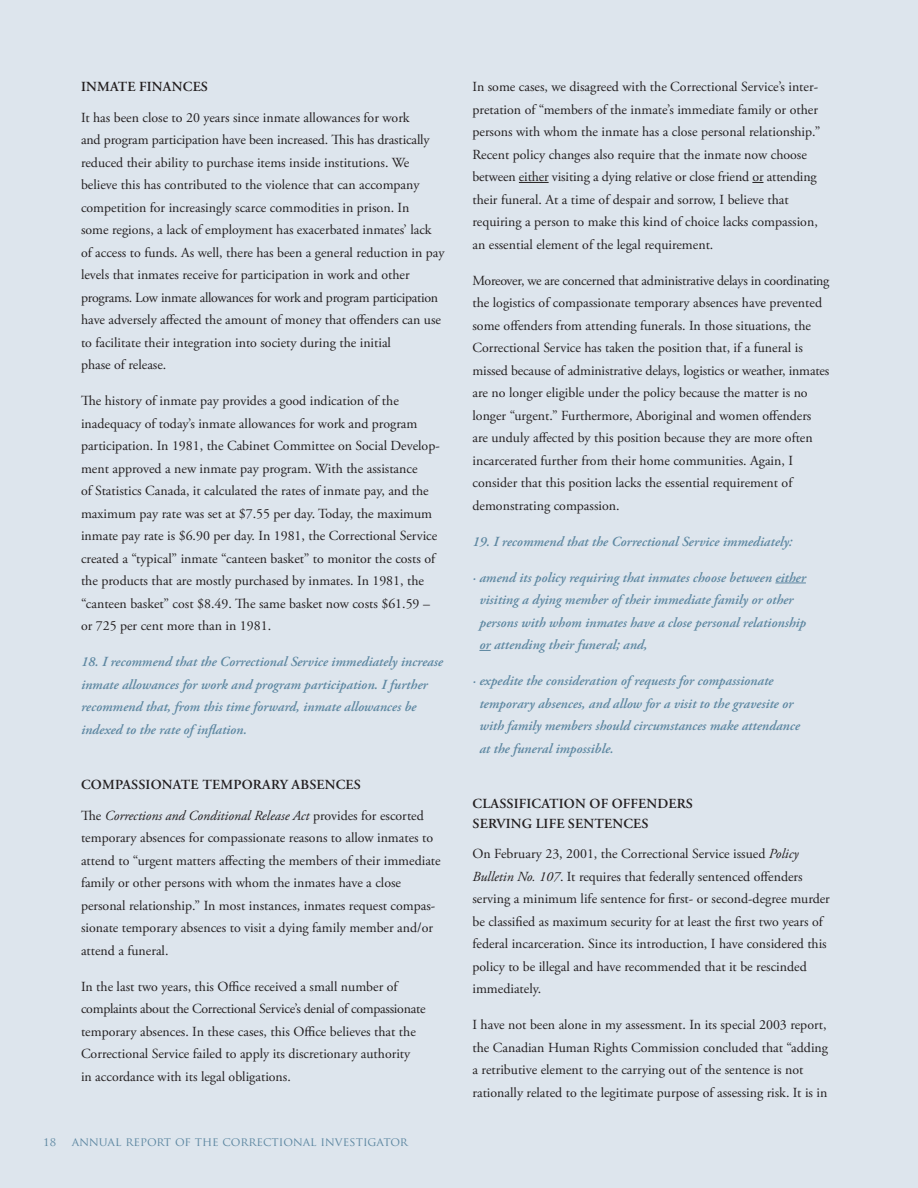
<style>
.page{position:relative;width:918px;height:1188px;background:#dde5ed}
.page>*{position:absolute;margin:0;border:0;box-sizing:border-box;transform-origin:0 0}
.t1{font:13.8px/22.5px "Adobe Garamond Pro";color:#231f20}
.t2{font:italic 600 13.8px/22.5px "Adobe Garamond Pro";color:#5d87a1}
.t3{font:600 13.8px/19.5px "Adobe Garamond Pro";letter-spacing:.015em;color:#231f20}
.t4{font:12px "Trajan Pro";color:#5d87a1}
.s1{font-style:italic}
</style>
<div class="page">
<hr style="left:519px;top:182px;width:30px;height:1px;background:#231f20">
<hr style="left:775px;top:583px;width:31px;height:1px;background:#5d87a1">
<svg style="left:479px;top:650px;width:12px;height:1px"></svg>
<p class="t3" style="left:81px;top:77px;width:128px">INMATE FINANCES</p>
<p class="t1" style="left:81px;top:107px;width:365px">It has been close to 20 years since inmate allowances for work<br>and program participation have been increased. This has drastically reduced their ability to purchase items inside institutions. We believe this has contributed to the violence that can accompany competition for increasingly scarce commodities in prison. In<br>some regions, a lack of employment has exacerbated inmates’ lack of access to funds. As well, there has been a general reduction in pay levels that inmates receive for participation in work and other programs. Low inmate allowances for work and program participation have adversely affected the amount of money that offenders can use to facilitate their integration into society during the initial<br>phase of release.</p>
<p class="t1" style="left:81px;top:390px;width:360px">The history of inmate pay provides a good indication of the inadequacy of today’s inmate allowances for work and program participation. In 1981, the Cabinet Committee on Social Develop&shy;ment approved a new inmate pay program. With the assistance<br>of Statistics Canada, it calculated the rates of inmate pay, and the maximum pay rate was set at $7.55 per day. Today, the maximum inmate pay rate is $6.90 per day. In 1981, the Correctional Service created a “typical” inmate “canteen basket” to monitor the costs of the products that are mostly purchased by inmates. In 1981, the “canteen basket” cost $8.49. The same basket now costs $61.59 – or 725 per cent more than in 1981.</p>
<p class="t2" style="left:81px;top:651px;width:363px">18. I recommend that the Correctional Service immediately increase inmate allowances for work and program participation. I further recommend that, from this time forward, inmate allowances be indexed to the rate of inflation.</p>
<p class="t3" style="left:81px;top:775px;width:281px">COMPASSIONATE TEMP ORARY AB SENCES</p>
<p class="t1" style="left:81px;top:805px;width:361px">The <span class="s1">Corrections and Conditional Release Act</span> provides for escorted temporary absences for compassionate reasons to allow inmates to attend to “urgent matters affecting the members of their immediate family or other persons with whom the inmates have a close personal relationship.” In most instances, inmates request compas&shy;sionate temporary absences to visit a dying family member and/or attend a funeral.</p>
<p class="t1" style="left:81px;top:976px;width:346px">In the last two years, this Office received a small number of complaints about the Correctional Service’s denial of compassionate temporary absences. In these cases, this Office believes that the Correctional Service failed to apply its discretionary authority<br>in accordance with its legal obligations.</p>
<p class="t4" style="left:43px;top:1134px;width:14px">18</p>
<p class="t4" style="left:72px;top:1134px;width:338px">ANNUAL REPORT OF THE CORRECTIONAL INVESTIGATOR</p>
<p class="t1" style="left:472px;top:76px;width:349px">In some cases, we disagreed with the Correctional Service’s inter&shy;pretation of “members of the inmate’s immediate family or other persons with whom the inmate has a close personal relationship.” Recent policy changes also require that the inmate now choose between either visiting a dying relative or close friend or attending their funeral. At a time of despair and sorrow, I believe that requiring a person to make this kind of choice lacks compassion, an essential element of the legal requirement.</p>
<p class="t1" style="left:472px;top:269px;width:359px">Moreover, we are concerned that administrative delays in coordinating the logistics of compassionate temporary absences have prevented some offenders from attending funerals. In those situations, the Correctional Service has taken the position that, if a funeral is missed because of administrative delays, logistics or weather, inmates are no longer eligible under the policy because the matter is no longer “urgent.” Furthermore, Aboriginal and women offenders are unduly affected by this position because they are more often incarcerated further from their home communities. Again, I consider that this position lacks the essential requirement of demonstrating compassion.</p>
<p class="t2" style="left:472px;top:530px;width:321px">19. I recommend that the Correctional Service immediately:</p>
<p class="t2" style="left:479px;top:566px;width:328px;text-indent:-7px">· amend its policy requiring that inmates choose between either visiting a dying member of their immediate family or other persons with whom inmates have a close personal relationship or attending their funeral; and,</p>
<p class="t2" style="left:479px;top:670px;width:322px;text-indent:-7px">· expedite the consideration of requests for compassionate temporary absences, and allow for a visit to the gravesite or with family members should circumstances make attendance at the funeral impossible.</p>
<p class="t3" style="left:473px;top:794px;width:222px">CLASSIFICATION OF OFFENDERS<br>SERVING LIFE SENTENCES</p>
<p class="t1" style="left:472px;top:843px;width:359px">On February 23, 2001, the Correctional Service issued <span class="s1">Policy Bulletin No. 107</span>. It requires that federally sentenced offenders serving a minimum life sentence for first- or second-degree murder be classified as maximum security for at least the first two years of federal incarceration. Since its introduction, I have considered this policy to be illegal and have recommended that it be rescinded immediately.</p>
<p class="t1" style="left:472px;top:1014px;width:357px">I have not been alone in my assessment. In its special 2003 report, the Canadian Human Rights Commission concluded that “adding a retributive element to the carrying out of the sentence is not rationally related to the legitimate purpose of assessing risk. It is in</p>
</div>
